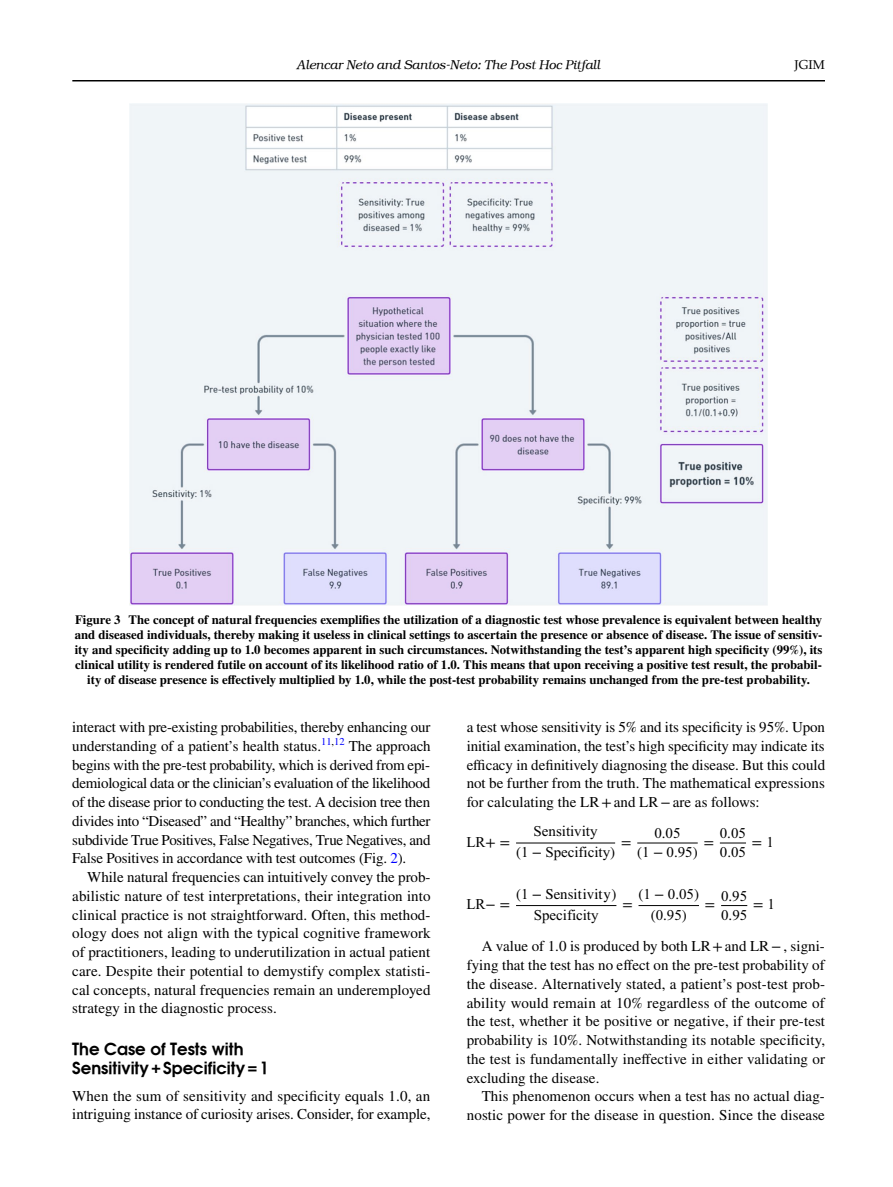
<style>
.page{position:relative;width:893px;height:1187px;background:#fff}
.page>*{position:absolute;margin:0;border:0;box-sizing:border-box;transform-origin:0 0}
.t1{font:16.5px/18.8px "Avant Garde Unic Demi";color:#000}
.t2{font:15px/18.8px "STIX";letter-spacing:.005em;color:#000;text-align:justify}
.t3{font:15px/19.2px "Times Unic Regular 10";color:#000;text-align:center}
.t4{font:15px/20.4px "Times Unic Regular 11";color:#000;text-align:center}
.t5{font:15px "STIX Math Regular 13";color:#000}
.t6{font:15px "STIX Math Regular 12";color:#000}
.t7{font:700 12.75px/15px "STIX";color:#000;text-align:center}
.t8{font:italic 300 12.75px "Bookman Unic";color:#000}
.t9{font:12.75px "Palatino Unic";color:#000}
.s1{color:#00f}
.s2{font-family:"STIX Math Regular 12"}
.s3{font-family:"Times Unic Regular 10"}
.s4{font-family:"Times Unic Regular 11"}
.s5{font-family:"STIX Math Regular 13"}
</style>
<div class="page">
<hr style="left:72px;top:80px;width:753px;height:1px;background:#000">
<hr style="left:516px;top:842px;width:99px;height:1px;background:#000">
<hr style="left:637px;top:842px;width:61px;height:1px;background:#000">
<svg style="left:720px;top:842px;width:26px;height:1px"></svg>
<hr style="left:516px;top:905px;width:100px;height:1px;background:#000">
<hr style="left:638px;top:905px;width:61px;height:1px;background:#000">
<svg style="left:721px;top:905px;width:26px;height:1px"></svg>
<img style="left:130px;top:103px;width:637px;height:502px">
<p class="t8" style="left:296px;top:55px;width:305px">Alencar Neto and Santos-Neto: The Post Hoc Pitfall</p>
<p class="t9" style="left:794px;top:55px;width:32px">JGIM</p>
<p class="t7" style="left:75px;top:612px;width:749px">Figure 3 The concept of natural frequencies exemplifies the utilization of a diagnostic test whose prevalence is equivalent between healthy and diseased individuals, thereby making it useless in clinical settings to ascertain the presence or absence of disease. The issue of sensitiv&shy;ity and specificity adding up to 1.0 becomes apparent in such circumstances. Notwithstanding the test’s apparent high specificity (99%), its clinical utility is rendered futile on account of its likelihood ratio of 1.0. This means that upon receiving a positive test result, the probabil&shy;ity of disease presence is effectively multiplied by 1.0, while the post-test probability remains unchanged from the pre-test probability.</p>
<p class="t2" style="left:72px;top:718px;width:360px">interact with pre-existing probabilities, thereby enhancing our understanding of a patient’s health status.<sup>11</sup><sup>,</sup><sup>12</sup> The approach begins with the pre-test probability, which is derived from epi&shy;demiological data or the clinician’s evaluation of the likelihood of the disease prior to conducting the test. A decision tree then divides into “Diseased” and “Healthy” branches, which further subdivide True Positives, False Negatives, True Negatives, and False Positives in accordance with test outcomes (Fig. <span class="s1">2</span>).</p>
<p class="t2" style="left:72px;top:868px;width:360px;text-indent:15px">While natural frequencies can intuitively convey the prob&shy;abilistic nature of test interpretations, their integration into clinical practice is not straightforward. Often, this method&shy;ology does not align with the typical cognitive framework of practitioners, leading to underutilization in actual patient care. Despite their potential to demystify complex statisti&shy;cal concepts, natural frequencies remain an underemployed strategy in the diagnostic process.</p>
<p class="t1" style="left:72px;top:1039px;width:198px">The Case of Tests with<br>Sensitivity+Specificity=1</p>
<p class="t2" style="left:72px;top:1086px;width:360px">When the sum of sensitivity and specificity equals 1.0, an intriguing instance of curiosity arises. Consider, for example,</p>
<p class="t2" style="left:467px;top:718px;width:360px">a test whose sensitivity is 5% and its specificity is 95%. Upon initial examination, the test’s high specificity may indicate its efficacy in definitively diagnosing the disease. But this could not be further from the truth. The mathematical expressions for calculating the LR+and LR−are as follows:</p>
<p class="t3" style="left:466px;top:833px;width:45px">LR<span class="s2">+ =</span></p>
<p class="t3" style="left:516px;top:822px;width:101px;line-height:20.9px">Sensitivity<br><span class="s2">(</span>1 <span class="s2">−</span> Specificity<span class="s2">)</span></p>
<p class="t3" style="left:637px;top:824px;width:62px">0.05<br><span class="s2">(</span>1 <span class="s2">−</span> 0.95<span class="s2">)</span></p>
<p class="t3" style="left:720px;top:824px;width:28px;text-align:left">0.05<br>0.05</p>
<p class="t6" style="left:752px;top:836px;width:23px">= <span class="s3">1</span></p>
<p class="t6" style="left:621px;top:836px;width:12px">=</p>
<p class="t6" style="left:704px;top:836px;width:12px">=</p>
<p class="t5" style="left:516px;top:888px;width:102px">(<span class="s4">1</span> − Sensitivity)</p>
<p class="t4" style="left:534px;top:905px;width:66px">Specificity</p>
<p class="t4" style="left:638px;top:885px;width:62px"><span class="s5">(</span>1 <span class="s5">−</span> 0.05<span class="s5">) (</span>0.95<span class="s5">)</span></p>
<p class="t4" style="left:721px;top:887px;width:28px;line-height:19.2px;text-align:left">0.95<br>0.95</p>
<p class="t5" style="left:753px;top:899px;width:23px">= <span class="s4">1</span></p>
<p class="t4" style="left:466px;top:895px;width:45px">LR<span class="s5">− =</span></p>
<p class="t5" style="left:622px;top:899px;width:12px">=</p>
<p class="t5" style="left:705px;top:899px;width:12px">=</p>
<p class="t2" style="left:467px;top:937px;width:360px;text-indent:15px">A value of 1.0 is produced by both LR+and LR−, signi&shy;fying that the test has no effect on the pre-test probability of the disease. Alternatively stated, a patient’s post-test prob&shy;ability would remain at 10% regardless of the outcome of the test, whether it be positive or negative, if their pre-test probability is 10%. Notwithstanding its notable specificity, the test is fundamentally ineffective in either validating or excluding the disease.</p>
<p class="t2" style="left:467px;top:1087px;width:360px;text-align:right">This phenomenon occurs when a test has no actual diag&shy;nostic power for the disease in question. Since the disease</p>
</div>
